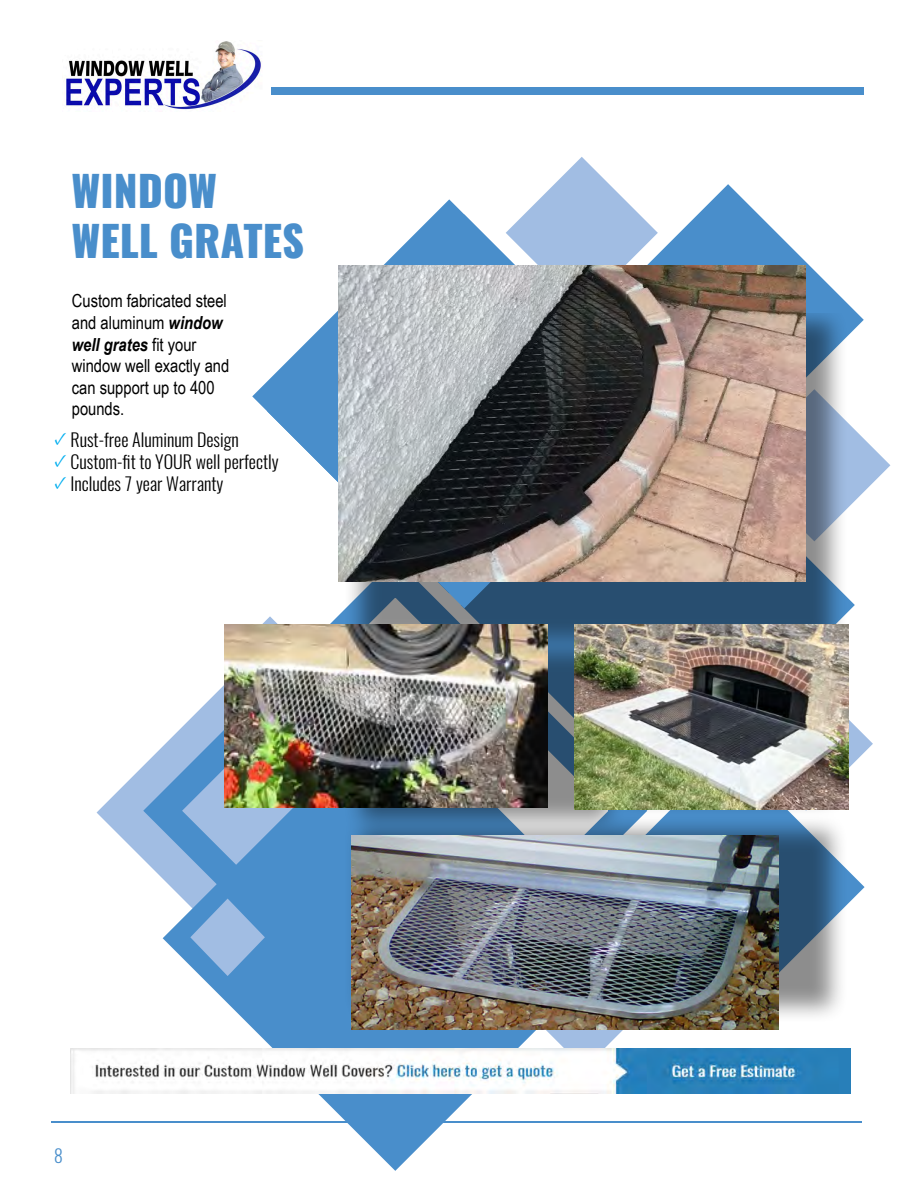
<style>
.page{position:relative;width:918px;height:1188px;background:#fff}
.page>*{position:absolute;margin:0;border:0;box-sizing:border-box;transform-origin:0 0}
.t1{font:800 42px/50.4px "Oswald";color:#498ecb}
.t2{font:18px/21.6px "Arial Narrow";color:#000}
.t3{font:300 18px "Oswald";color:#000}
.t4{font:300 18px "Oswald";color:#498ecb}
.s1{font-weight:700;font-style:italic}
</style>
<div class="page">
<div style="left:252px;top:88px;width:612px;height:7px;background:#498ecb"></div>
<svg style="left:543px;top:157px;width:47px;height:38px"></svg>
<svg style="left:97px;top:785px;width:27px;height:55px"></svg>
<svg style="left:573px;top:165px;width:284px;height:148px"></svg>
<div style="left:129px;top:313px;width:768px;height:875px;background:#000;opacity:.45"></div>
<img style="left:574px;top:625px;width:275px;height:184px">
<img style="left:71px;top:1049px;width:779px;height:45px">
<img style="left:224px;top:625px;width:323px;height:183px">
<img style="left:351px;top:836px;width:428px;height:194px">
<hr style="left:51px;top:1121px;width:810px;height:1px;background:#498ecb">
<svg style="left:248px;top:195px;width:433px;height:433px"></svg>
<img style="left:338px;top:266px;width:467px;height:316px">
<svg style="left:190px;top:899px;width:75px;height:77px"></svg>
<img style="left:66px;top:41px;width:204px;height:69px">
<h1 class="t1" style="left:72px;top:167px;width:234px">WINDOW<br>WELL GRATES</h1>
<p class="t2" style="left:72px;top:290px;width:159px">Custom fabricated steel and aluminum <span class="s1">window well grates</span> fit your window well exactly and can support up to 400 pounds.</p>
<p class="t3" style="left:55px;top:428px;width:186px"><sup>✓</sup> Rust-free Aluminum Design</p>
<p class="t3" style="left:55px;top:450px;width:226px"><sup>✓</sup> Custom-fit to YOUR well perfectly</p>
<p class="t3" style="left:55px;top:471px;width:170px"><sup>✓</sup> Includes 7 year Warranty</p>
<p class="t4" style="left:54px;top:1143px;width:10px">8</p>
</div>
